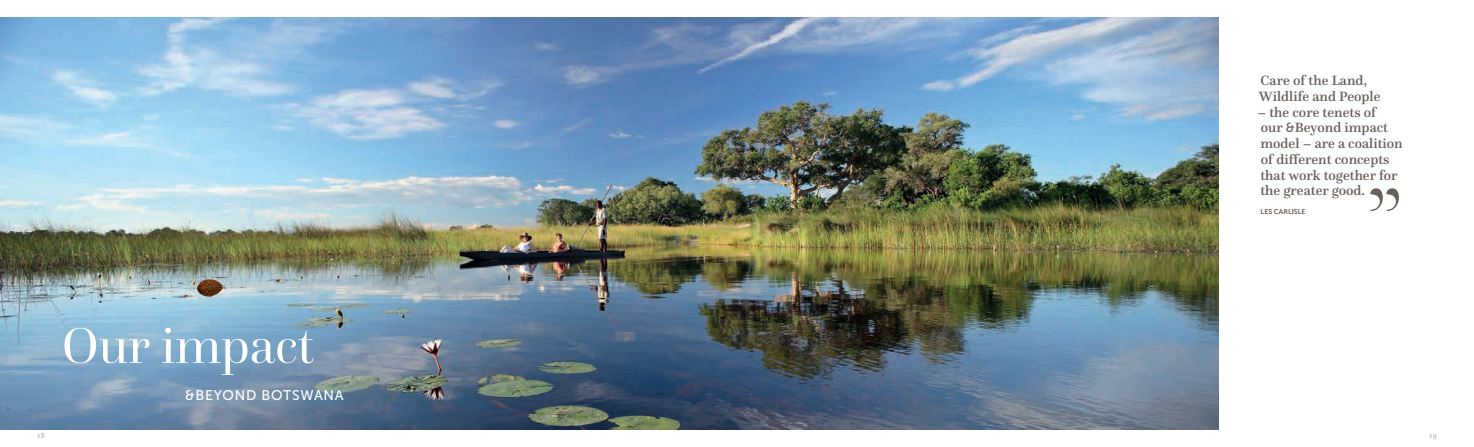
<style>
.page{position:relative;width:1474px;height:447px;background:#fff}
.page>*{position:absolute;margin:0;border:0;box-sizing:border-box;transform-origin:0 0}
.t1{font:87.5px "Questa Grande";color:#686059}
.t2{font:52.5px "Questa Grande";color:#fff}
.t3{font:500 14px/15.8px "Questa";color:#686059}
.t4{font:14px "Museo Sans 500";letter-spacing:.05em;color:#fff}
.t5{font:7.88px "Questa";color:#9d9fa2}
.t6{font:7px "Museo Sans 700";color:#686059}
.s1{font-family:"Museo Sans 500";font-weight:400;font-size:13.12px}
</style>
<div class="page">
<img style="left:0;top:17px;width:1218px;height:412px">
<div style="left:51px;top:314px;width:275px;height:74px;background:#7dadcb;opacity:.5"></div>
<div style="left:173px;top:376px;width:183px;height:37px;background:#7dadcb;opacity:.5"></div>
<h2 class="t2" style="left:62px;top:314px;width:253px">Our impact</h2>
<p class="t4" style="left:185px;top:387px;width:160px">&amp;BEYOND BOTSWANA</p>
<p class="t3" style="left:1258px;top:72px;width:123px">Care of the Land,<br>Wildlife and People</p>
<p class="t3" style="left:1257px;top:104px;width:147px">– the core tenets of<br>our <span class="s1">&amp;</span>Beyond impact model – are a coalition of different concepts that work together for the greater good.</p>
<h1 class="t1" style="left:1365px;top:170px;width:39px">”</h1>
<p class="t6" style="left:1260px;top:208px;width:47px">LES CARLISLE</p>
<p class="t5" style="left:37px;top:430px;width:9px">18</p>
<p class="t5" style="left:1429px;top:430px;width:9px">19</p>
</div>
